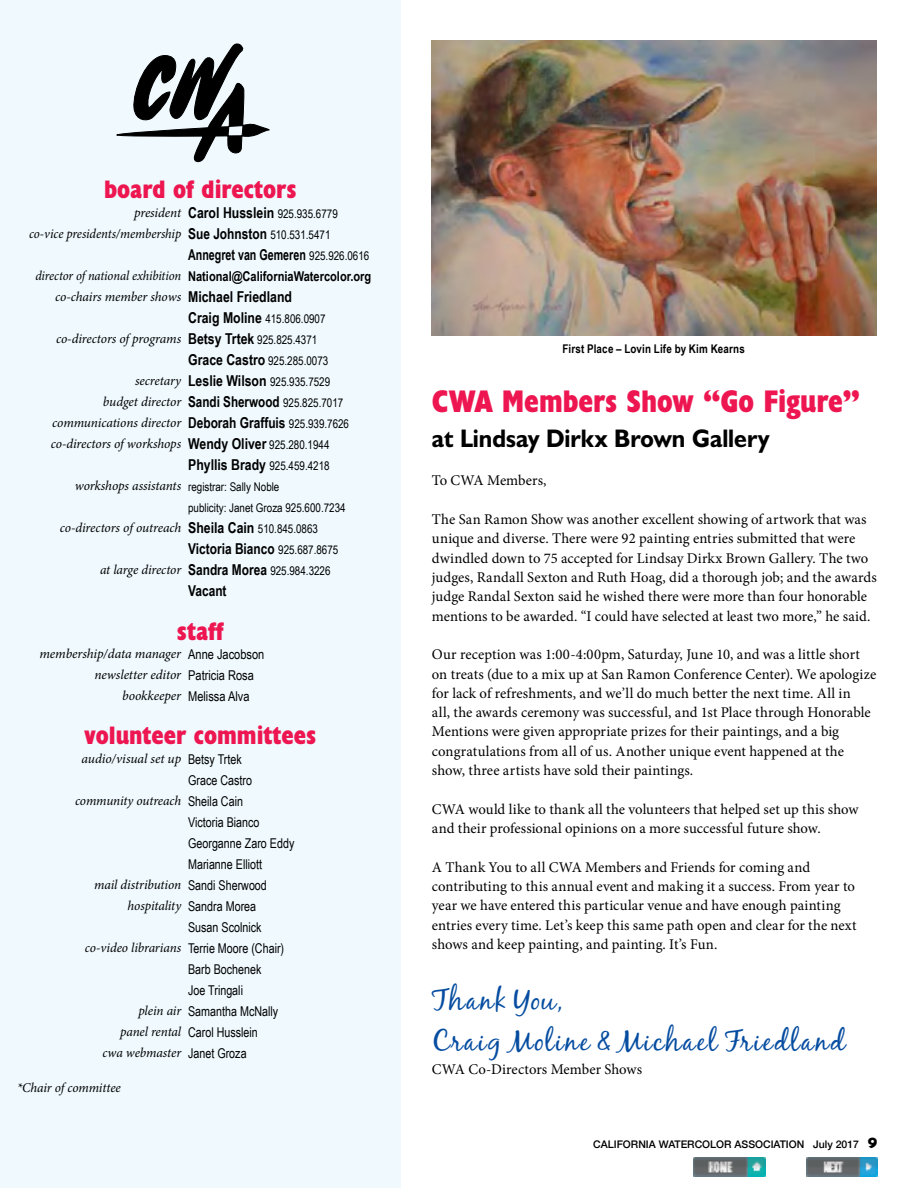
<style>
.page{position:relative;width:918px;height:1188px;background:#fff}
.page>*{position:absolute;margin:0;border:0;box-sizing:border-box;transform-origin:0 0}
.t1{font:700 condensed 31.5px "Humanist 521 BT Xtra";color:#ed1651}
.t2{font:28.95px/41.1px "Black Jack";letter-spacing:.065em;color:#064da1}
.t3{font:700 condensed 25.5px "Humanist 521 BT Xtra";color:#ed1651}
.t4{font:700 25.5px "Humanist 521 BT";color:#000;scale:.94 1}
.t5{font:700 15px/21px "Arial Narrow";color:#000}
.t6{font:700 15px "Arial Narrow";color:#000;scale:.87 1}
.t7{font:14.85px/19.4px "Minion Pro";color:#000}
.t8{font:italic 13.5px/21px "Minion Pro";letter-spacing:-.01em;color:#000;text-align:right}
.t9{font:13.5px/21px "Arial Narrow";color:#000}
.t10{font:italic 13.5px/21px "Minion Pro";letter-spacing:-.01em;color:#000;text-align:right;scale:.93 1}
.t11{font:700 13.5px "Arial Narrow";color:#000}
.t12{font:12px/21px "Arial Narrow";color:#000}
.t13{font:700 12px "Arial Narrow";letter-spacing:.015em;color:#000}
.t14{font:500 10.5px "Helvetica Neue";color:#000}
.s1{font-weight:400;font-size:12px}
.s2{font-weight:700;font-size:15px}
.s3{font-family:"Humanist 521 BT";font-weight:800;font-size:15px}
</style>
<div class="page">
<div style="left:0;top:0;width:401px;height:1188px;background:#eff9fe"></div>
<img style="left:693px;top:1157px;width:72px;height:19px">
<img style="left:806px;top:1157px;width:72px;height:19px">
<svg style="left:116px;top:43px;width:154px;height:119px"></svg>
<img style="left:432px;top:40px;width:444px;height:296px">
<h3 class="t3" style="left:104px;top:173px;width:194px">board of directors</h3>
<p class="t8" style="left:29px;top:203px;width:154px">president<br>co-vice presidents/membership</p>
<p class="t10" style="left:35px;top:266px;width:158px">director of national exhibition co-chairs member shows</p>
<p class="t8" style="left:56px;top:329px;width:127px">co-directors of programs</p>
<p class="t8" style="left:51px;top:371px;width:132px">secretary<br>budget director communications director co-directors of workshops</p>
<p class="t8" style="left:75px;top:476px;width:108px">workshops assistants</p>
<p class="t8" style="left:60px;top:518px;width:123px">co-directors of outreach</p>
<p class="t8" style="left:100px;top:560px;width:83px">at large director</p>
<p class="t5" style="left:188px;top:202px;width:151px">Carol Husslein <span class="s1">925.935.6779</span></p>
<p class="t12" style="left:188px;top:224px;width:144px"><span class="s2">Sue Johnston</span> 510.531.5471</p>
<p class="t6" style="left:188px;top:246px;width:210px">Annegret van Gemeren <span class="s1">925.926.0616</span></p>
<p class="t11" style="left:188px;top:268px;width:185px">National@CaliforniaWatercolor.org</p>
<p class="t5" style="left:188px;top:286px;width:105px">Michael Friedland</p>
<p class="t12" style="left:188px;top:308px;width:142px"><span class="s2">Craig Moline</span> 415.806.0907<br><span class="s2">Betsy Trtek</span> 925.825.4371<br><span class="s2">Grace Castro</span> 925.285.0073</p>
<p class="t5" style="left:188px;top:370px;width:162px">Leslie Wilson <span class="s1">925.935.7529<br></span>Sandi Sherwood <span class="s1">925.825.7017<br></span>Deborah Graffuis <span class="s1">925.939.7626</span></p>
<p class="t12" style="left:188px;top:434px;width:143px"><span class="s2">Wendy Oliver</span> 925.280.1944</p>
<p class="t5" style="left:188px;top:454px;width:143px">Phyllis Brady <span class="s1">925.459.4218</span></p>
<p class="t12" style="left:188px;top:476px;width:159px">registrar: Sally Noble<br>publicity: Janet Groza 925.600.7234<br><span class="s2">Sheila Cain</span> 510.845.0863</p>
<p class="t5" style="left:188px;top:538px;width:152px">Victoria Bianco <span class="s1">925.687.8675</span></p>
<p class="t12" style="left:188px;top:560px;width:144px"><span class="s2">Sandra Morea</span> 925.984.3226</p>
<p class="t5" style="left:188px;top:580px;width:40px">Vacant</p>
<h3 class="t3" style="left:177px;top:616px;width:48px">staff</h3>
<p class="t8" style="left:39px;top:644px;width:143px">membership/data manager newsletter editor bookkeeper</p>
<p class="t9" style="left:188px;top:644px;width:78px">Anne Jacobson<br>Patricia Rosa<br>Melissa Alva</p>
<h3 class="t3" style="left:84px;top:719px;width:233px">volunteer committees</h3>
<p class="t8" style="left:82px;top:749px;width:101px">audio/visual set up</p>
<p class="t8" style="left:75px;top:791px;width:108px">community outreach</p>
<p class="t9" style="left:188px;top:749px;width:108px">Betsy Trtek<br>Grace Castro<br>Sheila Cain<br>Victoria Bianco<br>Georganne Zaro Eddy<br>Marianne Elliott<br>Sandi Sherwood<br>Sandra Morea<br>Susan Scolnick<br>Terrie Moore (Chair)<br>Barb Bochenek<br>Joe Tringali<br>Samantha McNally<br>Carol Husslein<br>Janet Groza</p>
<p class="t8" style="left:94px;top:875px;width:89px">mail distribution hospitality</p>
<p class="t8" style="left:85px;top:938px;width:98px">co-video librarians</p>
<p class="t8" style="left:102px;top:1001px;width:80px">plein air<br>panel rental cwa webmaster</p>
<p class="t8" style="left:17px;top:1077px;width:105px">*Chair of committee</p>
<p class="t13" style="left:562px;top:342px;width:184px">First Place – Lovin Life by Kim Kearns</p>
<h1 class="t1" style="left:432px;top:382px;width:430px">CWA Members Show “Go Figure”</h1>
<h3 class="t4" style="left:432px;top:422px;width:361px">at Lindsay Dirkx Brown Gallery</h3>
<p class="t7" style="left:432px;top:471px;width:116px">To CWA Members,</p>
<p class="t7" style="left:432px;top:510px;width:446px">The San Ramon Show was another excellent showing of artwork that was unique and diverse. There were 92 painting entries submitted that were dwindled down to 75 accepted for Lindsay Dirkx Brown Gallery. The two judges, Randall Sexton and Ruth Hoag, did a thorough job; and the awards judge Randal Sexton said he wished there were more than four honorable mentions to be awarded. “I could have selected at least two more,” he said.</p>
<p class="t7" style="left:432px;top:645px;width:446px">Our reception was 1:00-4:00pm, Saturday, June 10, and was a little short on treats (due to a mix up at San Ramon Conference Center). We apologize for lack of refreshments, and we’ll do much better the next time. All in<br>all, the awards ceremony was successful, and 1st Place through Honorable Mentions were given appropriate prizes for their paintings, and a big congratulations from all of us. Another unique event happened at the show, three artists have sold their paintings.</p>
<p class="t7" style="left:432px;top:799px;width:428px">CWA would like to thank all the volunteers that helped set up this show and their professional opinions on a more successful future show.</p>
<p class="t7" style="left:432px;top:857px;width:426px">A Thank You to all CWA Members and Friends for coming and contributing to this annual event and making it a success. From year to year we have entered this particular venue and have enough painting entries every time. Let’s keep this same path open and clear for the next shows and keep painting, and painting. It’s Fun.</p>
<h2 class="t2" style="left:432px;top:979px;width:414px">Thank You,<br>Craig Moline &amp; Michael Friedland</h2>
<p class="t7" style="left:432px;top:1060px;width:212px">CWA Co-Directors Member Shows</p>
<p class="t14" style="left:593px;top:1135px;width:286px">CALIFORNIA WATERCOLOR ASSOCIATION July 2017 <span class="s3">9</span></p>
</div>
